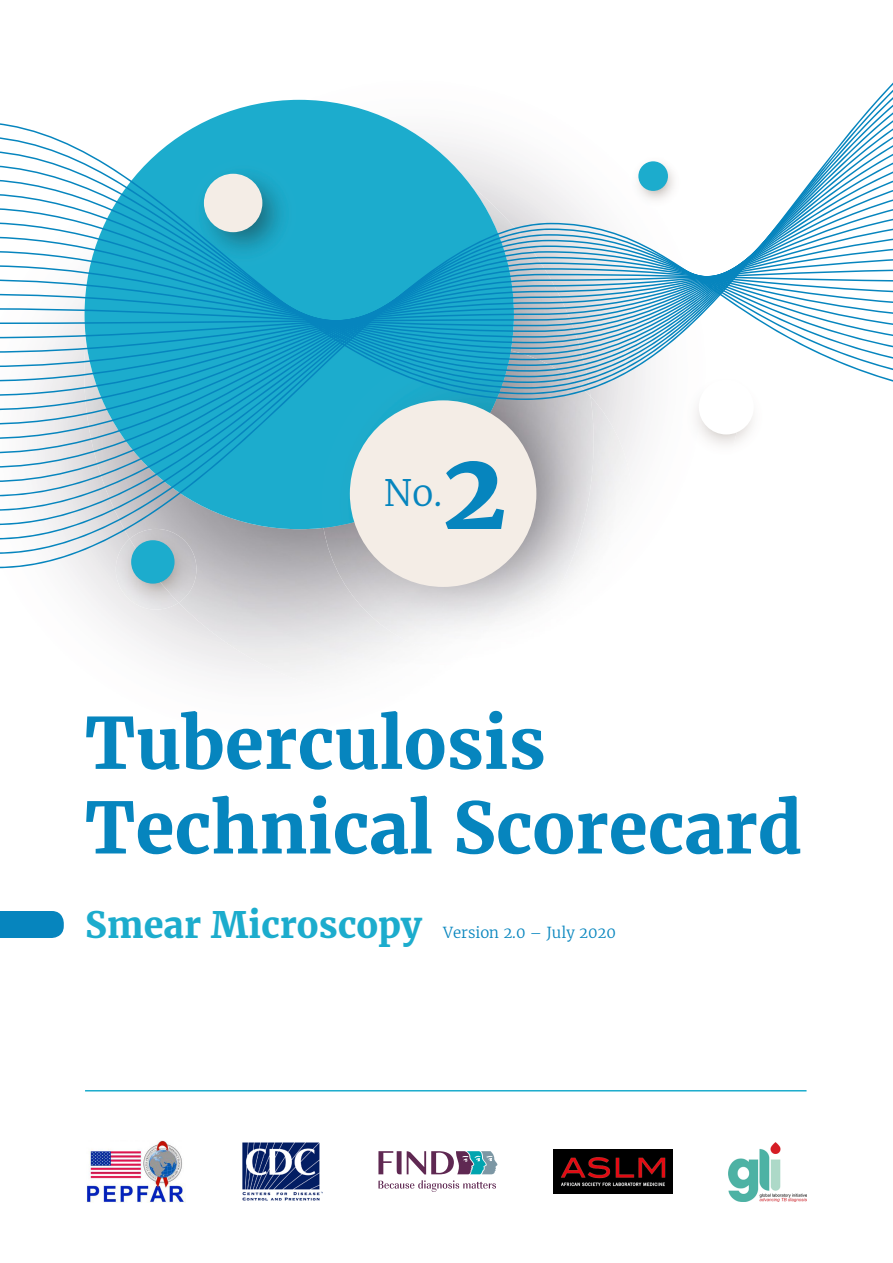
<style>
.page{position:relative;width:893px;height:1263px;background:#fff}
.page>*{position:absolute;margin:0;border:0;box-sizing:border-box;transform-origin:0 0}
.t1{font:700 108px "Merriweather";color:#0685be}
.t2{font:700 70.5px/84.6px "Merriweather";color:#0685be}
.t3{font:700 36px "Merriweather";color:#1caccd}
.t4{font:300 36px "Merriweather";color:#0685be}
.t5{font:300 15px "Merriweather";color:#0685be}
</style>
<div class="page">
<img style="left:86px;top:1140px;width:99px;height:62px">
<img style="left:242px;top:1142px;width:80px;height:59px">
<svg style="left:378px;top:1180px;width:118px;height:12px"></svg>
<svg style="left:378px;top:1151px;width:119px;height:23px"></svg>
<img style="left:553px;top:1149px;width:119px;height:45px">
<img style="left:728px;top:1142px;width:78px;height:59px">
<img style="left:323px;top:568px;width:268px;height:90px">
<div style="left:350px;top:400px;width:186px;height:187px;background:#f4ede6;border-radius:50%"></div>
<img style="left:130px;top:568px;width:66px;height:35px">
<div style="left:131px;top:540px;width:44px;height:44px;background:#1caccd;border-radius:50%"></div>
<svg style="left:0;top:554px;width:591px;height:14px"></svg>
<svg style="left:0;top:539px;width:597px;height:15px"></svg>
<svg style="left:0;top:525px;width:603px;height:14px"></svg>
<svg style="left:0;top:511px;width:612px;height:14px"></svg>
<svg style="left:0;top:496px;width:616px;height:15px"></svg>
<svg style="left:0;top:482px;width:621px;height:14px"></svg>
<svg style="left:0;top:468px;width:630px;height:14px"></svg>
<svg style="left:0;top:453px;width:636px;height:15px"></svg>
<svg style="left:0;top:439px;width:741px;height:14px"></svg>
<svg style="left:0;top:425px;width:751px;height:14px"></svg>
<svg style="left:0;top:410px;width:753px;height:15px"></svg>
<svg style="left:0;top:400px;width:699px;height:10px"></svg>
<svg style="left:0;top:82px;width:893px;height:318px"></svg>
<hr style="left:85px;top:1090px;width:721px;height:1px;background:#1caccd">
<div style="left:0;top:911px;width:64px;height:27px;background:#0685be"></div>
<h1 class="t1" style="left:442px;top:423px;width:67px">2</h1>
<p class="t4" style="left:383px;top:469px;width:60px">No.</p>
<p class="t2" style="left:85px;top:700px;width:718px">Tuberculosis<br>Technical Scorecard</p>
<p class="t3" style="left:85px;top:901px;width:338px">Smear Microscopy</p>
<p class="t5" style="left:443px;top:922px;width:174px">Version 2.0 – July 2020</p>
</div>
